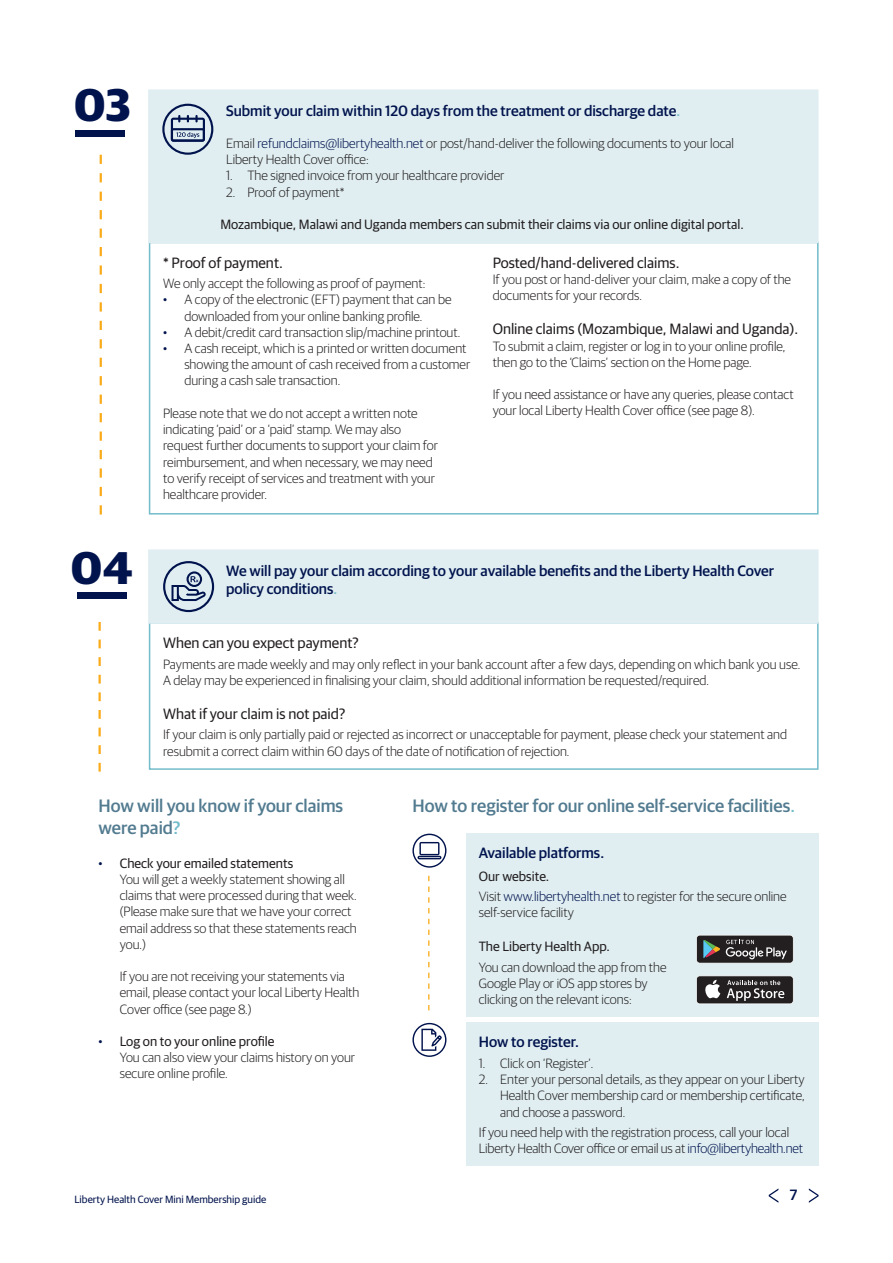
<style>
.page{position:relative;width:893px;height:1263px;background:#fff}
.page>*{position:absolute;margin:0;border:0;box-sizing:border-box;transform-origin:0 0}
.Content_Page_Text_Le{font:700 45.9px "Guardian Sans";color:#00134d}
.new_body_copy{font:500 18px/21.6px "Guardian Sans";color:#527b90}
.new_body_copy-2{font:500 15px/18px "Guardian Sans";color:#00134d}
.t1{font:15px "Guardian Sans";color:#231f20}
.t2{font:300 13.5px/16.2px "Guardian Sans";color:#231f20}
.t3{font:13.5px "Guardian Sans";color:#231f20}
.t4{font:10.5px "Guardian Sans";color:#00134d}
.s1{color:#73bcca}
.s2{color:#00134d}
.s3{font-weight:300;color:#00134d}
</style>
<div class="page">
<svg style="left:809px;top:1188px;width:10px;height:15px"></svg>
<svg style="left:769px;top:1188px;width:9px;height:15px"></svg>
<div style="left:466px;top:834px;width:353px;height:183px;background:#e0eef2"></div>
<div style="left:466px;top:1023px;width:353px;height:143px;background:#e0eef2"></div>
<svg style="left:412px;top:834px;width:34px;height:34px"></svg>
<svg style="left:412px;top:1023px;width:34px;height:34px"></svg>
<svg style="left:428px;top:876px;width:1px;height:134px"></svg>
<svg style="left:696px;top:976px;width:98px;height:28px;background:#524f50"></svg>
<svg style="left:696px;top:935px;width:98px;height:28px;background:#474646"></svg>
<div style="left:75px;top:130px;width:50px;height:6px;background:#00134d"></div>
<svg style="left:100px;top:155px;width:2px;height:359px"></svg>
<div style="left:149px;top:242px;width:670px;height:272px;border:2px solid #73bcca"></div>
<div style="left:149px;top:90px;width:669px;height:152px;background:#e0eef2"></div>
<div style="left:148px;top:89px;width:671px;height:154px;border:2px solid #e0eef2"></div>
<svg style="left:162px;top:104px;width:51px;height:51px"></svg>
<svg style="left:99px;top:622px;width:2px;height:150px"></svg>
<div style="left:77px;top:593px;width:50px;height:6px;background:#00134d"></div>
<div style="left:149px;top:622px;width:670px;height:148px;border:2px solid #73bcca"></div>
<div style="left:149px;top:550px;width:669px;height:73px;background:#e0eef2"></div>
<div style="left:148px;top:549px;width:671px;height:75px;border:2px solid #e0eef2"></div>
<svg style="left:163px;top:561px;width:51px;height:51px"></svg>
<h1 class="Content_Page_Text_Le" style="left:74px;top:71px;width:58px">03</h1>
<p class="Content_Page_Text_Le" style="left:71px;top:534px;width:63px">04</p>
<p class="new_body_copy-2" style="left:226px;top:100px;width:456px">Submit your claim within 120 days from the treatment or discharge date<span class="s1">.</span></p>
<p class="t2" style="left:226px;top:134px;width:509px">Email <span class="s2">refundclaims@libertyhealth.net</span> or post/hand-deliver the following documents to your local<br>Liberty Health Cover office:</p>
<p class="t2" style="left:226px;top:167px;width:280px">1. The signed invoice from your healthcare provider</p>
<p class="t2" style="left:226px;top:183px;width:120px">2. Proof of payment*</p>
<p class="t3" style="left:220px;top:215px;width:525px">Mozambique, Malawi and Uganda members can submit their claims via our online digital portal.</p>
<p class="t1" style="left:163px;top:252px;width:121px">* Proof of payment.</p>
<p class="t2" style="left:163px;top:275px;width:264px">We only accept the following as proof of payment:</p>
<p class="t2" style="left:163px;top:291px;width:290px;text-align:center"><span class="s2">•</span> A copy of the electronic (EFT) payment that can be downloaded from your online banking profile.</p>
<p class="t2" style="left:163px;top:323px;width:299px"><span class="s2">•</span> A debit/credit card transaction slip/machine printout.</p>
<p class="t2" style="left:184px;top:339px;width:288px;text-indent:-21px"><span class="s2">•</span> A cash receipt, which is a printed or written document showing the amount of cash received from a customer during a cash sale transaction.</p>
<p class="t2" style="left:163px;top:404px;width:276px">Please note that we do not accept a written note indicating ‘paid’ or a ‘paid’ stamp. We may also request further documents to support your claim for reimbursement, and when necessary, we may need to verify receipt of services and treatment with your healthcare provider.</p>
<p class="t1" style="left:493px;top:252px;width:188px">Posted/hand-delivered claims.</p>
<p class="t2" style="left:493px;top:270px;width:300px">If you post or hand-deliver your claim, make a copy of the documents for your records.</p>
<p class="t1" style="left:493px;top:318px;width:307px">Online claims (Mozambique, Malawi and Uganda).</p>
<p class="t2" style="left:493px;top:337px;width:294px">To submit a claim, register or log in to your online profile, then go to the ‘Claims’ section on the Home page.</p>
<p class="t2" style="left:493px;top:386px;width:302px">If you need assistance or have any queries, please contact your local Liberty Health Cover office (see page 8).</p>
<p class="new_body_copy-2" style="left:226px;top:560px;width:550px">We will pay your claim according to your available benefits and the Liberty Health Cover policy conditions<span class="s1">.</span></p>
<p class="t1" style="left:163px;top:632px;width:197px">When can you expect payment?</p>
<p class="t2" style="left:163px;top:655px;width:639px">Payments are made weekly and may only reflect in your bank account after a few days, depending on which bank you use.<br>A delay may be experienced in finalising your claim, should additional information be requested/required.</p>
<p class="t1" style="left:163px;top:703px;width:184px">What if your claim is not paid?</p>
<p class="t2" style="left:163px;top:726px;width:625px">If your claim is only partially paid or rejected as incorrect or unacceptable for payment, please check your statement and resubmit a correct claim within 60 days of the date of notification of rejection.</p>
<p class="new_body_copy" style="left:99px;top:793px;width:246px">How will you know if your claims were paid<span class="s1">?</span></p>
<p class="t3" style="left:99px;top:853px;width:196px"><span class="s3">•</span> Check your emailed statements</p>
<p class="t2" style="left:120px;top:870px;width:239px">You will get a weekly statement showing all claims that were processed during that week. (Please make sure that we have your correct email address so that these statements reach you.)</p>
<p class="t2" style="left:120px;top:967px;width:241px">If you are not receiving your statements via email, please contact your local Liberty Health<br>Cover office (see page 8.)</p>
<p class="t3" style="left:99px;top:1032px;width:178px"><span class="s3">•</span> Log on to your online profile</p>
<p class="t2" style="left:120px;top:1048px;width:237px">You can also view your claims history on your secure online profile.</p>
<p class="new_body_copy" style="left:412px;top:793px;width:384px">How to register for our online self-service facilities<span class="s1">.</span></p>
<p class="new_body_copy-2" style="left:479px;top:843px;width:127px">Available platforms.</p>
<p class="t3" style="left:479px;top:866px;width:72px">Our website.</p>
<p class="t2" style="left:479px;top:887px;width:309px">Visit <span class="s2">www.libertyhealth.net</span> to register for the secure online self-service facility</p>
<p class="t3" style="left:479px;top:937px;width:133px">The Liberty Health App.</p>
<p class="t2" style="left:479px;top:958px;width:189px">You can download the app from the<br>Google Play or iOS app stores by clicking on the relevant icons:</p>
<p class="new_body_copy-2" style="left:479px;top:1032px;width:102px">How to register.</p>
<p class="t2" style="left:479px;top:1054px;width:116px">1. Click on ‘Register’.</p>
<p class="t2" style="left:500px;top:1070px;width:306px;text-align:justify;text-indent:-21px">2. Enter your personal details, as they appear on your Liberty Health Cover membership card or membership certificate, and choose a password.</p>
<p class="t2" style="left:479px;top:1123px;width:326px">If you need help with the registration process, call your local<br>Liberty Health Cover office or email us at <span class="s2">info@libertyhealth.net</span></p>
<p class="t4" style="left:74px;top:1192px;width:193px">Liberty Health Cover Mini Membership guide</p>
<p class="new_body_copy-2" style="left:790px;top:1185px;width:9px">7</p>
</div>
